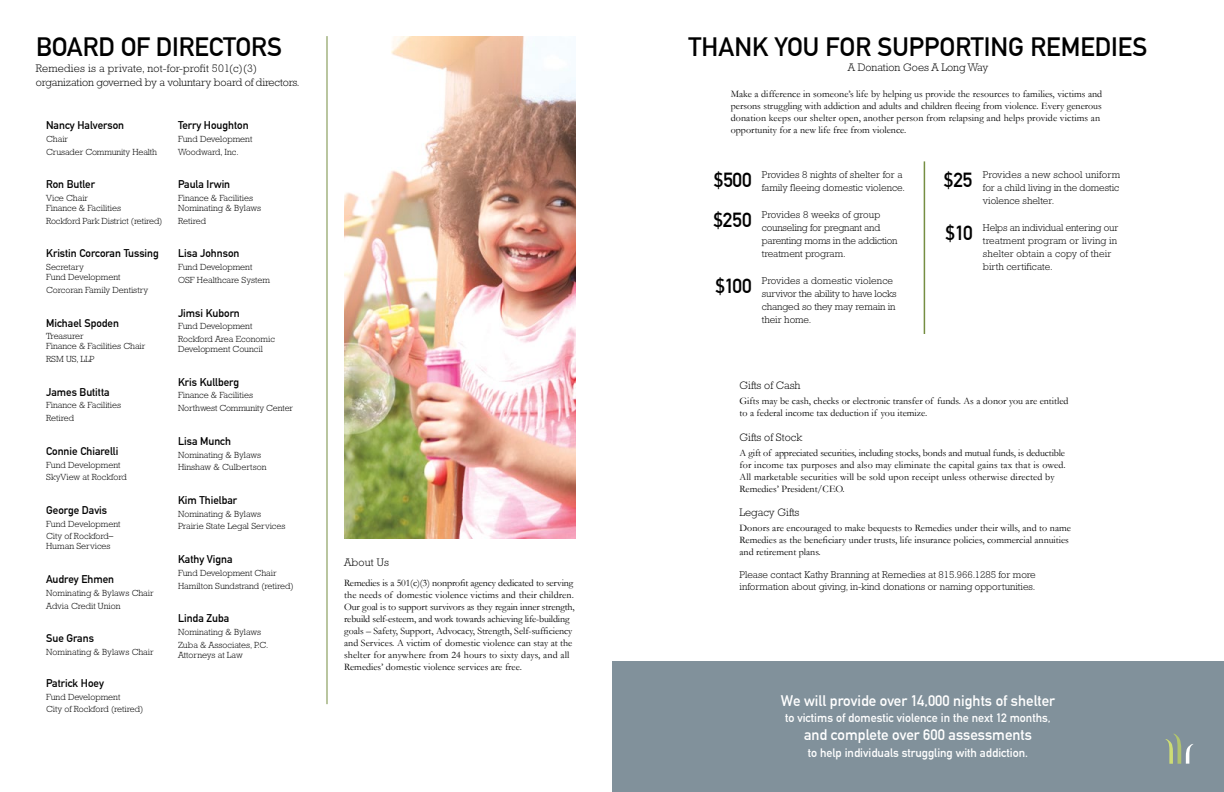
<style>
.page{position:relative;width:1224px;height:792px;background:#fff}
.page>*{position:absolute;margin:0;border:0;box-sizing:border-box;transform-origin:0 0}
.t1{font:700 26px "DIN Alternate";color:#000}
.t2{font:700 20px/40px "DIN Alternate";letter-spacing:-.01em;color:#000}
.t3{font:700 15px "DIN Alternate";color:#fff}
.t4{font:700 12px "DIN Alternate";color:#fff}
.t5{font:700 11px "DIN Alternate";color:#000}
.t6{font:300 11px/13.2px "Rockwell Std";color:#000}
.t7{font:10px/12px "Garamond";color:#000}
.t8{font:300 10px/13px "Rockwell Std";color:#000}
.t9{font:300 9px/12.8px "Rockwell Std";color:#000}
</style>
<div class="page">
<div style="left:612px;top:661px;width:612px;height:131px;background:#81919b"></div>
<hr style="left:924px;top:161px;width:1px;height:173px;background:#758e42">
<svg style="left:1165px;top:734px;width:29px;height:30px"></svg>
<hr style="left:326px;top:36px;width:1px;height:668px;background:#758e42">
<img style="left:344px;top:36px;width:232px;height:502px">
<h1 class="t1" style="left:36px;top:27px;width:247px">BOARD OF DIRECTORS</h1>
<p class="t6" style="left:36px;top:62px;width:265px">Remedies is a private, not-for-profit 501(c)(3) organization governed by a voluntary board of directors.</p>
<p class="t5" style="left:46px;top:117px;width:80px">Nancy Halverson</p>
<p class="t9" style="left:46px;top:133px;width:112px">Chair<br>Crusader Community Health</p>
<p class="t5" style="left:46px;top:176px;width:51px">Ron Butler</p>
<p class="t9" style="left:46px;top:193px;width:77px;line-height:10px">Vice Chair<br>Finance &amp; Facilities</p>
<p class="t9" style="left:46px;top:214px;width:118px">Rockford Park District (retired)</p>
<p class="t5" style="left:46px;top:245px;width:114px">Kristin Corcoran Tussing</p>
<p class="t9" style="left:46px;top:262px;width:76px;line-height:10px">Secretary<br>Fund Development</p>
<p class="t9" style="left:46px;top:284px;width:104px">Corcoran Family Dentistry</p>
<p class="t5" style="left:46px;top:314px;width:74px">Michael Spoden</p>
<p class="t9" style="left:46px;top:331px;width:101px;line-height:10px">Treasurer<br>Finance &amp; Facilities Chair</p>
<p class="t9" style="left:46px;top:353px;width:50px">RSM US, LLP</p>
<p class="t5" style="left:46px;top:383px;width:65px">James Butitta</p>
<p class="t9" style="left:46px;top:399px;width:77px">Finance &amp; Facilities<br>Retired</p>
<p class="t5" style="left:46px;top:442px;width:74px">Connie Chiarelli</p>
<p class="t9" style="left:46px;top:458px;width:82px">Fund Development<br>SkyView at Rockford</p>
<p class="t5" style="left:46px;top:502px;width:63px">George Davis</p>
<p class="t9" style="left:46px;top:517px;width:76px">Fund Development<br>City of Rockford–</p>
<p class="t9" style="left:46px;top:540px;width:66px">Human Services</p>
<p class="t5" style="left:46px;top:571px;width:70px">Audrey Ehmen</p>
<p class="t9" style="left:46px;top:586px;width:109px">Nominating &amp; Bylaws Chair<br>Advia Credit Union</p>
<p class="t5" style="left:46px;top:630px;width:49px">Sue Grans</p>
<p class="t9" style="left:46px;top:645px;width:109px">Nominating &amp; Bylaws Chair</p>
<p class="t5" style="left:46px;top:674px;width:59px">Patrick Hoey</p>
<p class="t9" style="left:46px;top:690px;width:99px">Fund Development<br>City of Rockford (retired)</p>
<p class="t5" style="left:178px;top:117px;width:72px">Terry Houghton</p>
<p class="t9" style="left:178px;top:133px;width:76px">Fund Development<br>Woodward, Inc.</p>
<p class="t5" style="left:178px;top:176px;width:54px">Paula Irwin</p>
<p class="t9" style="left:178px;top:193px;width:85px;line-height:10px">Finance &amp; Facilities<br>Nominating &amp; Bylaws</p>
<p class="t9" style="left:178px;top:214px;width:30px">Retired</p>
<p class="t5" style="left:178px;top:245px;width:63px">Lisa Johnson</p>
<p class="t9" style="left:178px;top:261px;width:94px">Fund Development<br>OSF Healthcare System</p>
<p class="t5" style="left:178px;top:304px;width:63px">Jimsi Kuborn</p>
<p class="t9" style="left:178px;top:320px;width:98px">Fund Development<br>Rockford Area Economic</p>
<p class="t9" style="left:178px;top:343px;width:86px">Development Council</p>
<p class="t5" style="left:178px;top:373px;width:63px">Kris Kullberg</p>
<p class="t9" style="left:178px;top:389px;width:117px">Finance &amp; Facilities<br>Northwest Community Center</p>
<p class="t5" style="left:178px;top:432px;width:55px">Lisa Munch</p>
<p class="t9" style="left:178px;top:448px;width:90px">Nominating &amp; Bylaws<br>Hinshaw &amp; Culbertson</p>
<p class="t5" style="left:178px;top:492px;width:61px">Kim Thielbar</p>
<p class="t9" style="left:178px;top:507px;width:109px">Nominating &amp; Bylaws<br>Prairie State Legal Services</p>
<p class="t5" style="left:178px;top:551px;width:56px">Kathy Vigna</p>
<p class="t9" style="left:178px;top:566px;width:117px">Fund Development Chair<br>Hamilton Sundstrand (retired)</p>
<p class="t5" style="left:178px;top:610px;width:53px">Linda Zuba</p>
<p class="t9" style="left:178px;top:625px;width:92px">Nominating &amp; Bylaws<br>Zuba &amp; Associates, P.C.</p>
<p class="t9" style="left:178px;top:648px;width:66px">Attorneys at Law</p>
<p class="t6" style="left:344px;top:555px;width:46px">About Us</p>
<p class="t7" style="left:344px;top:577px;width:232px">Remedies is a 501(c)(3) nonprofit agency dedicated to serving the needs of domestic violence victims and their children.<br>Our goal is to support survivors as they regain inner strength, rebuild self-esteem, and work towards achieving life-building goals – Safety, Support, Advocacy, Strength, Self-sufficiency and Services. A victim of domestic violence can stay at the shelter for anywhere from 24 hours to sixty days, and all Remedies’ domestic violence services are free.</p>
<h1 class="t1" style="left:689px;top:27px;width:460px">THANK YOU FOR SUPPORTING REMEDIES</h1>
<p class="t6" style="left:848px;top:61px;width:142px">A Donation Goes A Long Way</p>
<p class="t7" style="left:731px;top:88px;width:373px">Make a difference in someone’s life by helping us provide the resources to families, victims and persons struggling with addiction and adults and children fleeing from violence. Every generous donation keeps our shelter open, another person from relapsing and helps provide victims an opportunity for a new life free from violence.</p>
<h2 class="t2" style="left:713px;top:159px;width:40px">$500 $250</h2>
<h2 class="t2" style="left:715px;top:265px;width:38px">$100</h2>
<p class="t8" style="left:762px;top:168px;width:145px">Provides 8 nights of shelter for a family fleeing domestic violence.</p>
<p class="t8" style="left:762px;top:208px;width:137px">Provides 8 weeks of group counseling for pregnant and parenting moms in the addiction treatment program.</p>
<p class="t8" style="left:762px;top:274px;width:136px">Provides a domestic violence survivor the ability to have locks changed so they may remain in their home.</p>
<h2 class="t2" style="left:944px;top:159px;width:30px">$25</h2>
<h2 class="t2" style="left:946px;top:211px;width:29px">$10</h2>
<p class="t8" style="left:983px;top:168px;width:139px;text-align:justify">Provides a new school uniform for a child living in the domestic violence shelter.</p>
<p class="t8" style="left:983px;top:221px;width:137px">Helps an individual entering our treatment program or living in shelter obtain a copy of their birth certificate.</p>
<p class="t6" style="left:740px;top:379px;width:63px">Gifts of Cash</p>
<p class="t7" style="left:740px;top:395px;width:331px">Gifts may be cash, checks or electronic transfer of funds. As a donor you are entitled to a federal income tax deduction if you itemize.</p>
<p class="t6" style="left:740px;top:431px;width:64px">Gifts of Stock</p>
<p class="t7" style="left:740px;top:447px;width:328px">A gift of appreciated securities, including stocks, bonds and mutual funds, is deductible for income tax purposes and also may eliminate the capital gains tax that is owed.<br>All marketable securities will be sold upon receipt unless otherwise directed by Remedies’ President/CEO.</p>
<p class="t6" style="left:740px;top:506px;width:62px">Legacy Gifts</p>
<p class="t7" style="left:740px;top:522px;width:333px">Donors are encouraged to make bequests to Remedies under their wills, and to name<br>Remedies as the beneficiary under trusts, life insurance policies, commercial annuities and retirement plans.</p>
<p class="t8" style="left:740px;top:569px;width:298px;line-height:12px">Please contact Kathy Branning at Remedies at 815.966.1285 for more information about giving, in-kind donations or naming opportunities.</p>
<h3 class="t3" style="left:781px;top:689px;width:276px">We will provide over 14,000 nights of shelter</h3>
<p class="t4" style="left:785px;top:709px;width:267px">to victims of domestic violence in the next 12 months,</p>
<h3 class="t3" style="left:804px;top:723px;width:230px">and complete over 600 assessments</h3>
<p class="t4" style="left:808px;top:743px;width:222px">to help individuals struggling with addiction.</p>
</div>
